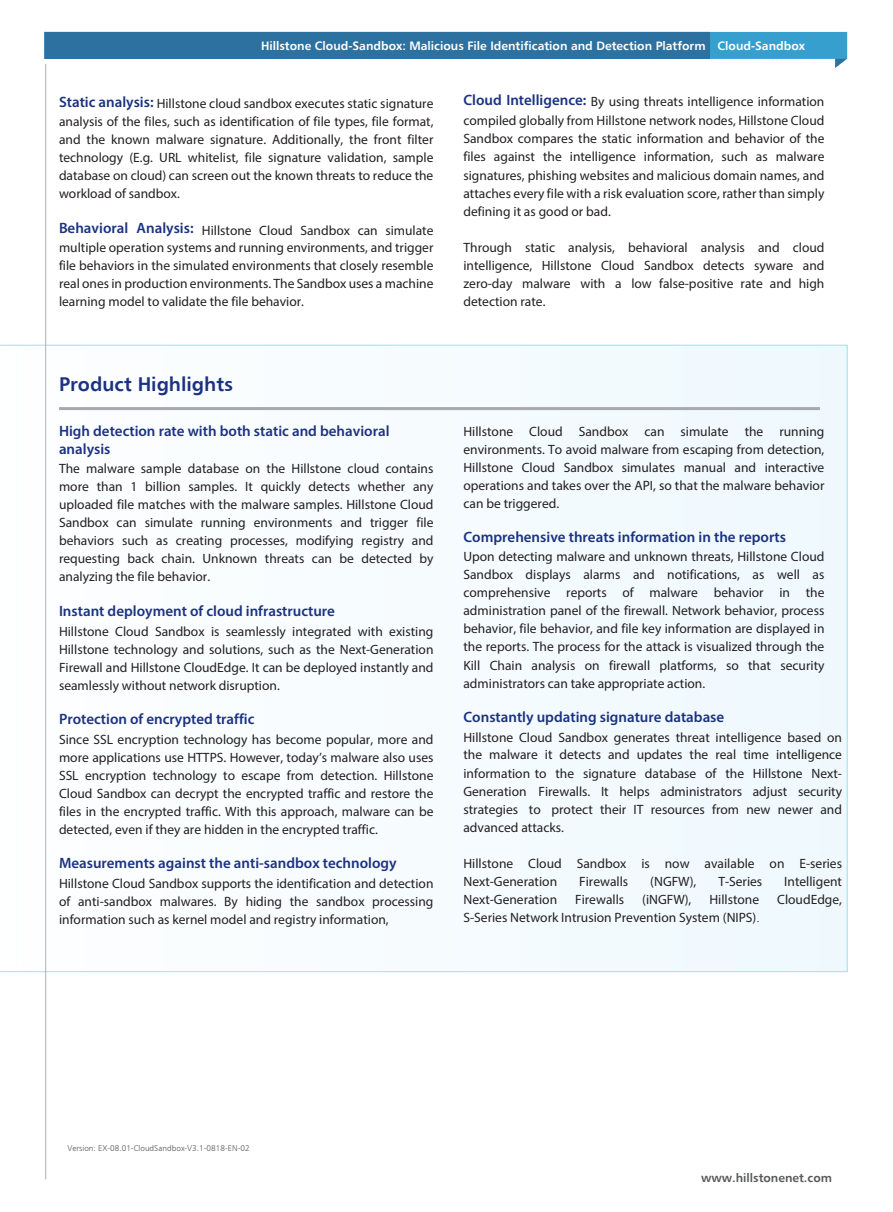
<style>
.page{position:relative;width:893px;height:1212px;background:#fff}
.page>*{position:absolute;margin:0;border:0;box-sizing:border-box;transform-origin:0 0}
.t1{font:19.5px "Humanist 777 BT Bold B";color:#1b3281}
.t2{font:600 15px/18px "Myriad Pro";color:#1b3281}
.t3{font:13.5px/18px "Myriad Pro";color:#231f20;text-align:justify}
.t4{font:12px "Humanist 777 BT Bold B";color:#fff}
.t5{font:12px "Humanist 777 BT Bold B";color:#58595b}
.t6{font:8.25px "Humanist 777 BT Light B";color:#58595b}
.s1{font-weight:600;font-size:15px;color:#1b3281}
.s2{font-family:"Adobe Song Std";font-weight:300}
</style>
<div class="page">
<div style="left:0;top:345px;width:848px;height:627px;background:#f6fbfe"></div>
<hr style="left:59px;top:407px;width:761px;height:3px;background:#a7a9ac">
<div style="left:44px;top:32px;width:803px;height:27px;background:#379fce"></div>
<svg style="left:835px;top:59px;width:12px;height:9px"></svg>
<div style="left:44px;top:32px;width:666px;height:27px;background:#2c719f"></div>
<hr style="left:45px;top:64px;width:1px;height:1115px;background:#adafb2">
<p class="t4" style="left:261px;top:39px;width:545px">Hillstone Cloud-Sandbox: Malicious File Identification and Detection Platform Cloud-Sandbox</p>
<p class="t3" style="left:59px;top:95px;width:376px"><span class="s1">Static analysis:</span> Hillstone cloud sandbox executes static signature analysis of the files, such as identification of file types, file format, and the known malware signature. Additionally, the front filter technology (E.g. URL whitelist, file signature validation, sample database on cloud) can screen out the known threats to reduce the workload of sandbox.</p>
<p class="t3" style="left:59px;top:221px;width:376px"><span class="s1">Behavioral Analysis:</span> Hillstone Cloud Sandbox can simulate multiple operation systems and running environments, and trigger file behaviors in the simulated environments that closely resemble real ones in production environments. The Sandbox uses a machine learning model to validate the file behavior.</p>
<h1 class="t1" style="left:59px;top:372px;width:176px">Product Highlights</h1>
<p class="t2" style="left:59px;top:421px;width:332px">High detection rate with both static and behavioral analysis</p>
<p class="t3" style="left:59px;top:460px;width:376px">The malware sample database on the Hillstone cloud contains more than 1 billion samples. It quickly detects whether any uploaded file matches with the malware samples. Hillstone Cloud Sandbox can simulate running environments and trigger file behaviors such as creating processes, modifying registry and requesting back chain. Unknown threats can be detected by analyzing the file behavior.</p>
<p class="t2" style="left:59px;top:601px;width:278px">Instant deployment of cloud infrastructure</p>
<p class="t3" style="left:59px;top:622px;width:376px">Hillstone Cloud Sandbox is seamlessly integrated with existing Hillstone technology and solutions, such as the Next-Generation Firewall and Hillstone CloudEdge. It can be deployed instantly and seamlessly without network disruption.</p>
<p class="t2" style="left:59px;top:709px;width:197px">Protection of encrypted traffic</p>
<p class="t3" style="left:59px;top:730px;width:376px">Since SSL encryption technology has become popular, more and more applications use HTTPS. However, today’s malware also uses SSL encryption technology to escape from detection. Hillstone Cloud Sandbox can decrypt the encrypted traffic and restore the files in the encrypted traffic. With this approach, malware can be detected, even if they are hidden in the encrypted traffic.</p>
<p class="t2" style="left:59px;top:853px;width:339px">Measurements against the anti-sandbox technology</p>
<p class="t3" style="left:59px;top:874px;width:376px">Hillstone Cloud Sandbox supports the identification and detection of anti-sandbox malwares. By hiding the sandbox processing information such as kernel model and registry information,</p>
<p class="t3" style="left:463px;top:92px;width:362px"><span class="s1">Cloud Intelligence:</span> By using threats intelligence information compiled globally from Hillstone network nodes, Hillstone Cloud Sandbox compares the static information and behavior of the files against the intelligence information, such as malware signatures, phishing websites and malicious domain names, and attaches every file with a risk evaluation score, rather than simply defining it as good or bad.</p>
<p class="t3" style="left:463px;top:239px;width:362px">Through static analysis, behavioral analysis and cloud intelligence, Hillstone Cloud Sandbox detects syware and zero-day malware with a low false-positive rate and high detection rate.</p>
<p class="t3" style="left:463px;top:422px;width:362px">Hillstone Cloud Sandbox can simulate the running environments. To avoid malware from escaping from detection, Hillstone Cloud Sandbox simulates manual and interactive operations and takes over the API, so that the malware behavior can be triggered.</p>
<p class="t2" style="left:463px;top:528px;width:324px">Comprehensive threats information in the reports</p>
<p class="t3" style="left:463px;top:548px;width:362px">Upon detecting malware and unknown threats, Hillstone Cloud Sandbox displays alarms and notifications, as well as comprehensive reports of malware behavior in the administration panel of the firewall. Network behavior, process behavior, file behavior, and file key information are displayed in the reports. The process for the attack is visualized through the Kill Chain analysis on firewall platforms, so that security administrators can take appropriate action.</p>
<p class="t2" style="left:463px;top:708px;width:262px">Constantly updating signature database</p>
<p class="t3" style="left:463px;top:728px;width:380px">Hillstone Cloud Sandbox generates threat intelligence based on the malware it detects and updates the real time intelligence information to the signature database of the Hillstone Next-Generation Firewalls. It helps administrators adjust security strategies to protect their IT resources from new newer and advanced attacks.</p>
<p class="t3" style="left:463px;top:854px;width:380px">Hillstone Cloud Sandbox is now available on E-series<br>Next-Generation</p>
<p class="t3" style="left:579px;top:872px;width:51px">Firewalls</p>
<p class="t3" style="left:650px;top:872px;width:48px">(NGFW),</p>
<p class="t3" style="left:718px;top:872px;width:45px">T-Series</p>
<p class="t3" style="left:784px;top:872px;width:59px">Intelligent</p>
<p class="t3" style="left:463px;top:890px;width:95px">Next-Generation</p>
<p class="t3" style="left:575px;top:890px;width:51px">Firewalls</p>
<p class="t3" style="left:642px;top:890px;width:51px">(iNGFW),</p>
<p class="t3" style="left:709px;top:890px;width:51px">Hillstone</p>
<p class="t3" style="left:777px;top:890px;width:66px">CloudEdge,</p>
<p class="t3" style="left:463px;top:908px;width:298px">S-Series Network Intrusion Prevention System (NIPS)<span class="s2">.</span></p>
<p class="t6" style="left:68px;top:1142px;width:184px">Version: EX-08.01-CloudSandbox-V3.1-0818-EN-02</p>
<p class="t5" style="left:701px;top:1170px;width:132px">www.hillstonenet.com</p>
</div>
